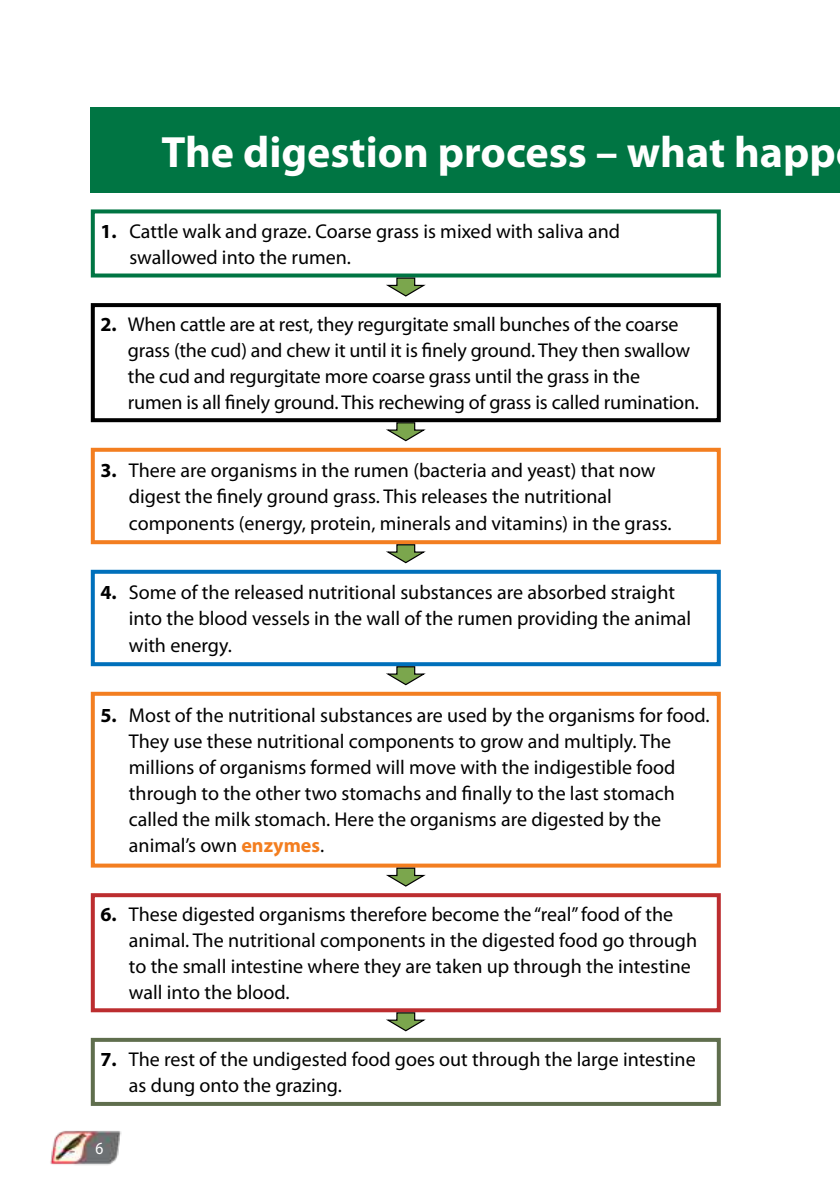
<style>
.page{position:relative;width:840px;height:1191px;background:#fff}
.page>*{position:absolute;margin:0;border:0;box-sizing:border-box;transform-origin:0 0}
.t1{font:700 44px "Myriad Pro";color:#fff}
.t2{font:20px/26px "Myriad Pro";color:#000}
.t3{font:17.2px "Myriad Pro";color:#fff;scale:.9 1}
.s1{font-weight:700}
.s2{font-weight:700;color:#f37e20}
</style>
<div class="page">
<img style="left:50px;top:1130px;width:72px;height:35px">
<div style="left:91px;top:108px;width:748px;height:85px;background:#007543"></div>
<div style="left:91px;top:1037px;width:629px;height:69px;border:4px solid #5f6e4d"></div>
<div style="left:91px;top:209px;width:629px;height:68px;border:4px solid #007543"></div>
<svg style="left:383px;top:277px;width:42px;height:20px"></svg>
<div style="left:91px;top:303px;width:629px;height:119px;border:4px solid #000"></div>
<svg style="left:383px;top:421px;width:42px;height:21px"></svg>
<div style="left:91px;top:692px;width:629px;height:175px;border:4px solid #f37e20"></div>
<svg style="left:383px;top:867px;width:42px;height:20px"></svg>
<div style="left:91px;top:893px;width:629px;height:119px;border:4px solid #bc2d2f"></div>
<svg style="left:383px;top:1011px;width:42px;height:21px"></svg>
<div style="left:91px;top:448px;width:629px;height:96px;border:4px solid #f37e20"></div>
<svg style="left:383px;top:543px;width:42px;height:21px"></svg>
<div style="left:91px;top:570px;width:629px;height:96px;border:4px solid #0070bb"></div>
<svg style="left:383px;top:665px;width:42px;height:21px"></svg>
<h1 class="t1" style="left:161px;top:123px;width:675px">The digestion process – what happ</h1>
<p class="t2" style="left:129px;top:218px;width:492px;text-indent:-29px"><span class="s1">1.</span> Cattle walk and graze. Coarse grass is mixed with saliva and swallowed into the rumen.</p>
<p class="t2" style="left:128px;top:311px;width:572px;text-indent:-27px"><span class="s1">2.</span> When cattle are at rest, they regurgitate small bunches of the coarse grass (the cud) and chew it until it is finely ground. They then swallow the cud and regurgitate more coarse grass until the grass in the rumen is all finely ground. This rechewing of grass is called rumination.</p>
<p class="t2" style="left:129px;top:457px;width:544px;text-indent:-28px"><span class="s1">3.</span> There are organisms in the rumen (bacteria and yeast) that now digest the finely ground grass. This releases the nutritional components (energy, protein, minerals and vitamins) in the grass.</p>
<p class="t2" style="left:129px;top:579px;width:563px;text-indent:-28px"><span class="s1">4.</span> Some of the released nutritional substances are absorbed straight into the blood vessels in the wall of the rumen providing the animal with energy.</p>
<p class="t2" style="left:129px;top:702px;width:582px;text-indent:-28px"><span class="s1">5.</span> Most of the nutritional substances are used by the organisms for food.<br>They use these nutritional components to grow and multiply. The millions of organisms formed will move with the indigestible food through to the other two stomachs and finally to the last stomach called the milk stomach. Here the organisms are digested by the animal’s own <span class="s2">enzymes</span>.</p>
<p class="t2" style="left:129px;top:901px;width:569px;text-indent:-28px"><span class="s1">6.</span> These digested organisms therefore become the “real” food of the animal. The nutritional components in the digested food go through to the small intestine where they are taken up through the intestine wall into the blood.</p>
<p class="t2" style="left:129px;top:1046px;width:568px;text-indent:-28px"><span class="s1">7.</span> The rest of the undigested food goes out through the large intestine as dung onto the grazing.</p>
<p class="t3" style="left:95px;top:1137px;width:10px">6</p>
</div>
